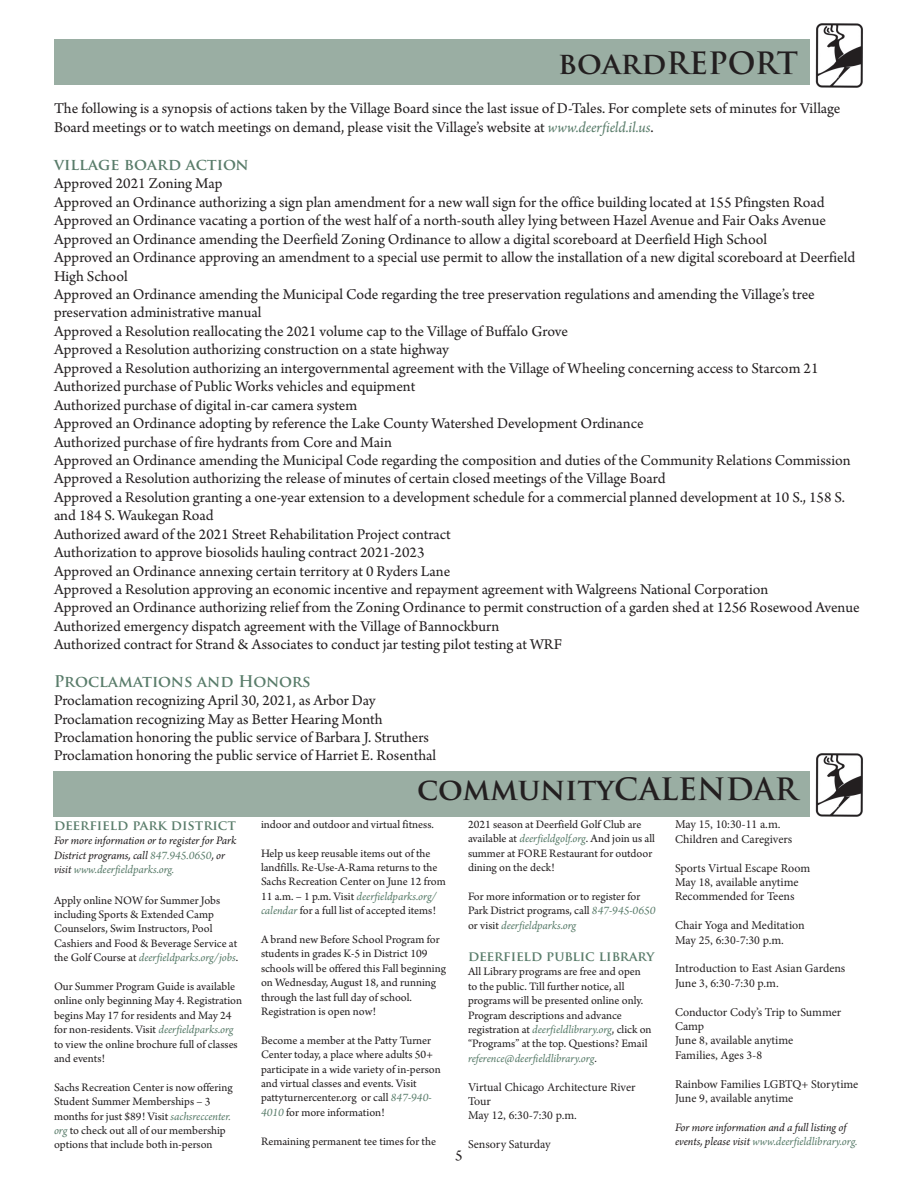
<style>
.page{position:relative;width:918px;height:1188px;background:#fff}
.page>*{position:absolute;margin:0;border:0;box-sizing:border-box;transform-origin:0 0}
.t1{font:700 30px "Trajan Pro";color:#231f20}
.t2{font:15.75px/18.5px "Arno Pro";color:#231f20}
.t3{font:700 15.75px "Trajan Pro";color:#597c6a}
.t4{font:700 13.5px "Trajan Pro";letter-spacing:-.005em;color:#597c6a}
.t5{font:12px/14.4px "Arno Pro";color:#231f20}
.t6{font:12px/14.4px "Minion Pro";color:#231f20}
.t7{font:italic 12px/14.4px "Arno Pro";letter-spacing:-.005em;color:#231f20}
.s1{font-style:italic;color:#597c6a}
.s2{color:#597c6a}
</style>
<div class="page">
<div style="left:53px;top:772px;width:757px;height:45px;background:#9aaea3"></div>
<img style="left:815px;top:753px;width:48px;height:64px">
<div style="left:54px;top:40px;width:755px;height:45px;background:#9aaea3"></div>
<img style="left:815px;top:23px;width:48px;height:65px">
<h1 class="t1" style="left:558px;top:44px;width:242px">boardREPORT</h1>
<p class="t2" style="left:54px;top:100px;width:788px;line-height:18.9px">The following is a synopsis of actions taken by the Village Board since the last issue of D-Tales. For complete sets of minutes for Village<br>Board meetings or to watch meetings on demand, please visit the Village’s website at <span class="s1">www.deerfield.il.us</span>.</p>
<p class="t3" style="left:54px;top:154px;width:196px">village board action</p>
<p class="t2" style="left:54px;top:175px;width:807px">Approved 2021 Zoning Map<br>Approved an Ordinance authorizing a sign plan amendment for a new wall sign for the office building located at 155 Pfingsten Road Approved an Ordinance vacating a portion of the west half of a north-south alley lying between Hazel Avenue and Fair Oaks Avenue Approved an Ordinance amending the Deerfield Zoning Ordinance to allow a digital scoreboard at Deerfield High School<br>Approved an Ordinance approving an amendment to a special use permit to allow the installation of a new digital scoreboard at Deerfield High School<br>Approved an Ordinance amending the Municipal Code regarding the tree preservation regulations and amending the Village’s tree preservation administrative manual<br>Approved a Resolution reallocating the 2021 volume cap to the Village of Buffalo Grove<br>Approved a Resolution authorizing construction on a state highway<br>Approved a Resolution authorizing an intergovernmental agreement with the Village of Wheeling concerning access to Starcom 21<br>Authorized purchase of Public Works vehicles and equipment<br>Authorized purchase of digital in-car camera system<br>Approved an Ordinance adopting by reference the Lake County Watershed Development Ordinance<br>Authorized purchase of fire hydrants from Core and Main<br>Approved an Ordinance amending the Municipal Code regarding the composition and duties of the Community Relations Commission Approved a Resolution authorizing the release of minutes of certain closed meetings of the Village Board<br>Approved a Resolution granting a one-year extension to a development schedule for a commercial planned development at 10 S., 158 S. and 184 S. Waukegan Road<br>Authorized award of the 2021 Street Rehabilitation Project contract<br>Authorization to approve biosolids hauling contract 2021-2023<br>Approved an Ordinance annexing certain territory at 0 Ryders Lane<br>Approved a Resolution approving an economic incentive and repayment agreement with Walgreens National Corporation<br>Approved an Ordinance authorizing relief from the Zoning Ordinance to permit construction of a garden shed at 1256 Rosewood Avenue Authorized emergency dispatch agreement with the Village of Bannockburn<br>Authorized contract for Strand &amp; Associates to conduct jar testing pilot testing at WRF</p>
<p class="t3" style="left:54px;top:671px;width:258px">Proclamations and Honors</p>
<p class="t2" style="left:54px;top:692px;width:384px">Proclamation recognizing April 30, 2021, as Arbor Day Proclamation recognizing May as Better Hearing Month Proclamation honoring the public service of Barbara J. Struthers Proclamation honoring the public service of Harriet E. Rosenthal</p>
<p class="t4" style="left:54px;top:817px;width:183px">deerfield park district</p>
<p class="t7" style="left:54px;top:834px;width:184px">For more information or to register for Park<br>District programs, call <span class="s2">847.945.0650</span>, or visit <span class="s2">www.deerfieldparks.org.</span></p>
<p class="t5" style="left:54px;top:893px;width:186px">Apply online NOW for Summer Jobs including Sports &amp; Extended Camp Counselors, Swim Instructors, Pool Cashiers and Food &amp; Beverage Service at the Golf Course at <span class="s1">deerfieldparks.org/jobs</span>.</p>
<p class="t5" style="left:54px;top:980px;width:190px">Our Summer Program Guide is available online only beginning May 4. Registration begins May 17 for residents and May 24 for non-residents. Visit <span class="s1">deerfieldparks.org </span>to view the online brochure full of classes and events!</p>
<p class="t5" style="left:54px;top:1081px;width:180px">Sachs Recreation Center is now offering Student Summer Memberships – 3 months for just $89! Visit <span class="s1">sachsreccenter. org</span> to check out all of our membership options that include both in-person</p>
<h1 class="t1" style="left:417px;top:771px;width:382px">communityCALENDAR</h1>
<p class="t5" style="left:261px;top:818px;width:174px">indoor and outdoor and virtual fitness.</p>
<p class="t5" style="left:261px;top:846px;width:186px">Help us keep reusable items out of the landfills. Re-Use-A-Rama returns to the Sachs Recreation Center on June 12 from 11 a.m. – 1 p.m. Visit <span class="s1">deerfieldparks.org/ calendar</span> for a full list of accepted items!</p>
<p class="t5" style="left:261px;top:933px;width:186px">A brand new Before School Program for students in grades K-5 in District 109 schools will be offered this Fall beginning on Wednesday, August 18, and running through the last full day of school.<br>Registration is open now!</p>
<p class="t5" style="left:261px;top:1034px;width:181px">Become a member at the Patty Turner Center today, a place where adults 50+ participate in a wide variety of in-person and virtual classes and events. Visit pattyturnercenter.org or call <span class="s1">847-940- 4010</span> for more information!</p>
<p class="t5" style="left:261px;top:1134px;width:177px">Remaining permanent tee times for the</p>
<p class="t5" style="left:468px;top:818px;width:189px">2021 season at Deerfield Golf Club are available at <span class="s1">deerfieldgolf.org</span>. And join us all summer at FORE Restaurant for outdoor dining on the deck!</p>
<p class="t5" style="left:468px;top:890px;width:189px">For more information or to register for<br>Park District programs, call <span class="s1">847-945-0650 </span>or visit <span class="s1">deerfieldparks.org</span></p>
<p class="t4" style="left:468px;top:948px;width:188px">deerfield public library</p>
<p class="t5" style="left:468px;top:965px;width:185px">All Library programs are free and open to the public. Till further notice, all programs will be presented online only.<br>Program descriptions and advance registration at <span class="s1">deerfieldlibrary.org</span>, click on “Programs” at the top. Questions? Email <span class="s1">reference@deerfieldlibrary.org</span>.</p>
<p class="t6" style="left:468px;top:1080px;width:169px">Virtual Chicago Architecture River<br>Tour<br>May 12, 6:30-7:30 p.m.</p>
<p class="t6" style="left:468px;top:1137px;width:84px">Sensory Saturday</p>
<p class="t2" style="left:455px;top:1146px;width:9px">5</p>
<p class="t6" style="left:675px;top:817px;width:119px">May 15, 10:30-11 a.m.<br>Children and Caregivers</p>
<p class="t6" style="left:675px;top:861px;width:137px">Sports Virtual Escape Room<br>May 18, available anytime<br>Recommended for Teens</p>
<p class="t6" style="left:675px;top:918px;width:131px">Chair Yoga and Meditation<br>May 25, 6:30-7:30 p.m.</p>
<p class="t6" style="left:675px;top:961px;width:172px">Introduction to East Asian Gardens<br>June 3, 6:30-7:30 p.m.</p>
<p class="t6" style="left:675px;top:1005px;width:168px">Conductor Cody’s Trip to Summer<br>Camp<br>June 8, available anytime<br>Families, Ages 3-8</p>
<p class="t6" style="left:675px;top:1077px;width:185px">Rainbow Families LGBTQ+ Storytime<br>June 9, available anytime</p>
<p class="t7" style="left:675px;top:1121px;width:184px">For more information and a full listing of events, please visit <span class="s2">www.deerfieldlibrary.org.</span></p>
</div>
